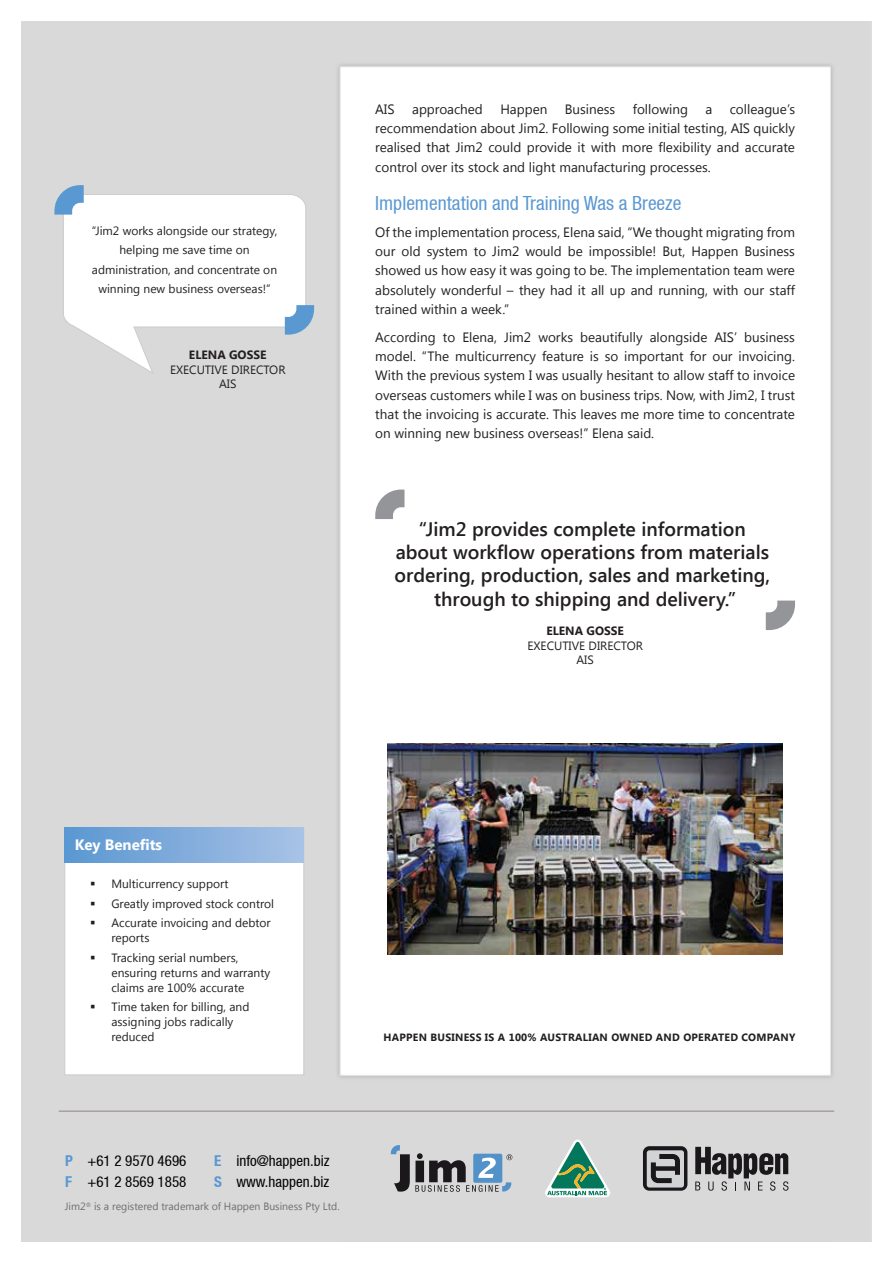
<style>
.page{position:relative;width:893px;height:1263px;background:#fff}
.page>*{position:absolute;margin:0;border:0;box-sizing:border-box;transform-origin:0 0}
.t1{font:600 19.5px/23.4px "Segoe UI";color:#231f20;text-align:center}
.t2{font:condensed 19.5px "Helvetica Neue LT";color:#5a98d2}
.t3{font:condensed 15px/21px "Helvetica Neue LT";color:#010101}
.t4{font:700 15px "Segoe UI";color:#fff}
.t5{font:13.5px/19.2px "Segoe UI";color:#231f20;text-align:justify}
.t6{font:12px/15px "Segoe UI";color:#231f20}
.t7{font:700 12px "Segoe UI";color:#231f20}
.t8{font:700 10.5px "Segoe UI";letter-spacing:.025em;color:#231f20}
.t9{font:10.5px "Segoe UI";color:#6d6e71}
.s1{font-weight:700;color:#5a98d2}
</style>
<div class="page">
<img style="left:21px;top:21px;width:851px;height:1220px">
<svg style="left:391px;top:1145px;width:121px;height:47px;background:#98a1a9"></svg>
<hr style="left:59px;top:1111px;width:775px;height:1px;background:#92838d">
<svg style="left:643px;top:1146px;width:44px;height:45px;background:#777679"></svg>
<svg style="left:695px;top:1147px;width:93px;height:44px;background:#8a898a"></svg>
<svg style="left:545px;top:1139px;width:65px;height:58px;background:#97bcab"></svg>
<div style="left:64px;top:827px;width:240px;height:248px;background:#fff;border:1px solid #ccc"></div>
<div style="left:65px;top:828px;width:239px;height:34px;background:linear-gradient(to right,#5a97d1,#a8c2e6)"></div>
<svg style="left:766px;top:601px;width:29px;height:29px"></svg>
<svg style="left:375px;top:490px;width:29px;height:29px"></svg>
<svg style="left:54px;top:185px;width:260px;height:189px"></svg>
<img style="left:387px;top:743px;width:396px;height:212px">
<p class="t6" style="left:92px;top:220px;width:187px;line-height:19.5px;text-align:center">“Jim2 works alongside our strategy, helping me save time on administration, and concentrate on winning new business overseas!”</p>
<p class="t7" style="left:189px;top:346px;width:79px">ELENA GOSSE</p>
<p class="t6" style="left:170px;top:362px;width:117px;line-height:14.4px;text-align:center">EXECUTIVE DIRECTOR<br>AIS</p>
<p class="t5" style="left:375px;top:99px;width:21px">AIS</p>
<p class="t5" style="left:412px;top:99px;width:72px">approached</p>
<p class="t5" style="left:500px;top:99px;width:49px">Happen</p>
<p class="t5" style="left:565px;top:99px;width:52px">Business</p>
<p class="t5" style="left:633px;top:99px;width:57px">following</p>
<p class="t5" style="left:705px;top:99px;width:8px">a</p>
<p class="t5" style="left:375px;top:99px;width:421px;text-indent:354px">colleague’s recommendation about Jim2. Following some initial testing, AIS quickly realised that Jim2 could provide it with more flexibility and accurate control over its stock and light manufacturing processes.</p>
<h1 class="t2" style="left:375px;top:192px;width:308px">Implementation and Training Was a Breeze</h1>
<p class="t5" style="left:375px;top:222px;width:421px">Of the implementation process, Elena said, “We thought migrating from our old system to Jim2 would be impossible! But, Happen Business showed us how easy it was going to be. The implementation team were absolutely wonderful – they had it all up and running, with our staff trained within a week.”</p>
<p class="t5" style="left:375px;top:327px;width:421px">According to Elena, Jim2 works beautifully alongside AIS’ business model. “The multicurrency feature is so important for our invoicing.<br>With the previous system I was usually hesitant to allow staff to invoice overseas customers while I was on business trips. Now, with Jim2, I trust that the invoicing is accurate. This leaves me more time to concentrate on winning new business overseas!” Elena said.</p>
<h1 class="t1" style="left:395px;top:516px;width:377px">“Jim2 provides complete information about workflow operations from materials ordering, production, sales and marketing, through to shipping and delivery.”</h1>
<p class="t7" style="left:546px;top:622px;width:79px">ELENA GOSSE</p>
<p class="t6" style="left:527px;top:638px;width:117px;line-height:14.4px;text-align:center">EXECUTIVE DIRECTOR<br>AIS</p>
<p class="t4" style="left:75px;top:834px;width:89px">Key Benefits</p>
<p class="t6" style="left:90px;top:876px;width:140px">▪ Multicurrency support</p>
<p class="t6" style="left:90px;top:895px;width:185px">▪ Greatly improved stock control</p>
<p class="t6" style="left:111px;top:915px;width:161px;text-indent:-21px">▪ Accurate invoicing and debtor reports</p>
<p class="t6" style="left:111px;top:949px;width:160px;text-indent:-21px">▪ Tracking serial numbers, ensuring returns and warranty claims are 100% accurate</p>
<p class="t6" style="left:111px;top:999px;width:139px;text-indent:-21px">▪ Time taken for billing, and assigning jobs radically reduced</p>
<p class="t8" style="left:384px;top:1029px;width:413px">HAPPEN BUSINESS IS A 100% AUSTRALIAN OWNED AND OPERATED COMPANY</p>
<p class="t3" style="left:65px;top:1150px;width:123px"><span class="s1">P</span> +61 2 9570 4696<br><span class="s1">F</span> +61 2 8569 1858</p>
<p class="t3" style="left:214px;top:1150px;width:117px"><span class="s1">E</span> info@happen.biz<br><span class="s1">S</span> www.happen.biz</p>
<p class="t9" style="left:65px;top:1199px;width:276px">Jim2<sup>®</sup> is a registered trademark of Happen Business Pty Ltd.</p>
</div>
